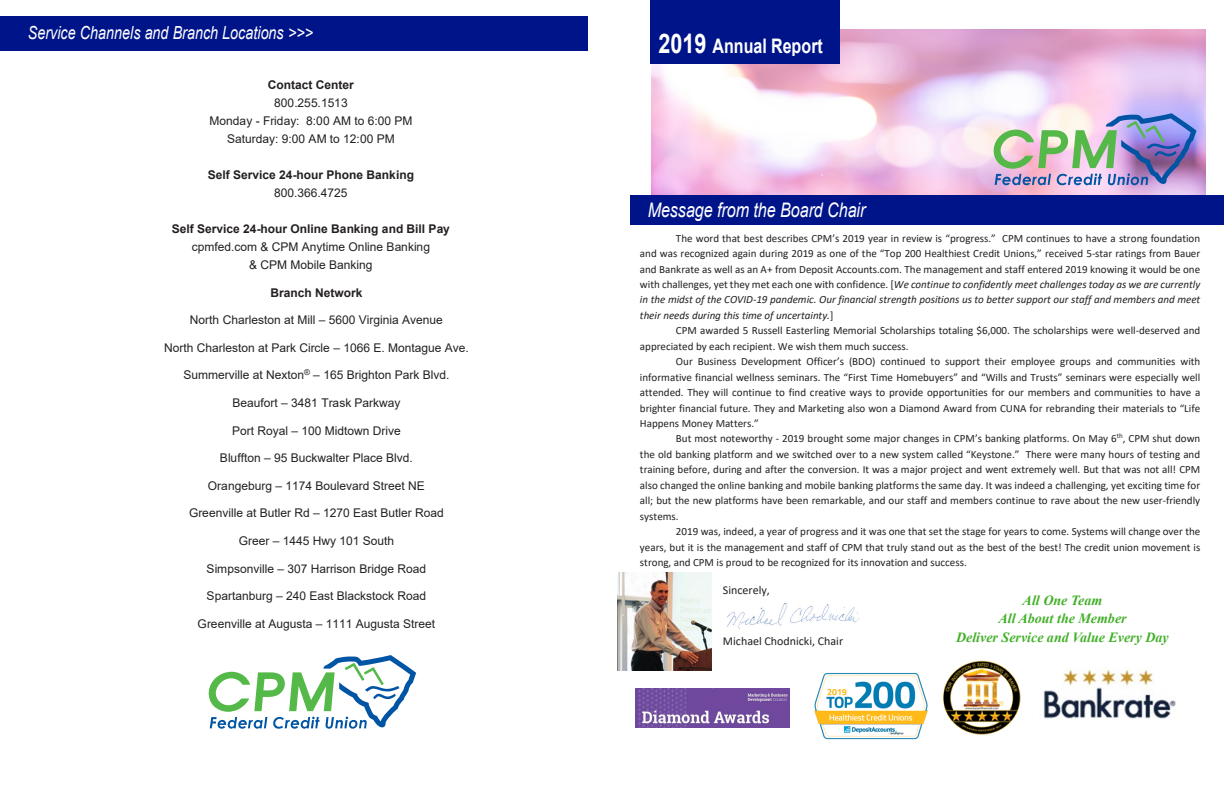
<style>
.page{position:relative;width:1224px;height:792px;background:#fff}
.page>*{position:absolute;margin:0;border:0;box-sizing:border-box;transform-origin:0 0}
.t1{font:italic 20px "Arial";letter-spacing:-.005em;color:#fff;scale:.8 1}
.t2{font:700 20px "Arial";color:#fffffe;scale:.8 1}
.t3{font:italic 18px "Arial";letter-spacing:.005em;color:#fff;scale:.8 1}
.t4{font:italic 700 14px/18.5px "Times New Roman";color:#43b02a;text-align:center}
.t5{font:12px "Arial";color:#212120}
.t6{font:12px/18px "Arial";letter-spacing:.005em;color:#231f20;text-align:center}
.t7{font:700 12px/18px "Arial";color:#231f20;text-align:center}
.t8{font:12px "Calibri";color:#231f20}
.t9{font:11px "Calibri";color:#212120}
.t10{font:italic 11px "Calibri";color:#212120}
.s1{font-weight:700}
.s2{font-weight:400}
.s3{font-size:27px}
.s4{font-style:normal}
</style>
<div class="page">
<img style="left:651px;top:30px;width:554px;height:166px">
<div style="left:0;top:16px;width:587px;height:35px;background:#001489"></div>
<div style="left:650px;top:0;width:190px;height:63px;background:#001489"></div>
<img style="left:726px;top:602px;width:133px;height:27px">
<div style="left:631px;top:196px;width:593px;height:29px;background:#001489"></div>
<img style="left:994px;top:113px;width:203px;height:72px">
<svg style="left:209px;top:655px;width:207px;height:74px"></svg>
<img style="left:814px;top:673px;width:114px;height:67px">
<img style="left:942px;top:660px;width:79px;height:75px">
<img style="left:1043px;top:667px;width:132px;height:52px">
<img style="left:635px;top:689px;width:155px;height:39px">
<img style="left:617px;top:573px;width:94px;height:97px">
<p class="t3" style="left:28px;top:21px;width:358px">Service Channels and Branch Locations &gt;&gt;&gt;</p>
<p class="t6" style="left:210px;top:75px;width:204px"><span class="s1">Contact Center<br></span>800.255.1513<br>Monday - Friday: 8:00 AM to 6:00 PM<br>Saturday: 9:00 AM to 12:00 PM</p>
<p class="t7" style="left:208px;top:165px;width:208px">Self Service 24-hour Phone Banking<br><span class="s2">800.366.4725</span></p>
<p class="t6" style="left:172px;top:219px;width:280px"><span class="s1">Self Service 24-hour Online Banking and Bill Pay </span>cpmfed.com &amp; CPM Anytime Online Banking<br>&amp; CPM Mobile Banking</p>
<p class="t7" style="left:270px;top:283px;width:94px">Branch Network</p>
<p class="t5" style="left:190px;top:312px;width:254px">North Charleston at Mill – 5600 Virginia Avenue</p>
<p class="t5" style="left:164px;top:339px;width:306px">North Charleston at Park Circle – 1066 E. Montague Ave.</p>
<p class="t5" style="left:183px;top:367px;width:268px">Summerville at Nexton<sup>®</sup> – 165 Brighton Park Blvd.</p>
<p class="t5" style="left:232px;top:394px;width:170px">Beaufort – 3481 Trask Parkway</p>
<p class="t5" style="left:232px;top:422px;width:170px">Port Royal – 100 Midtown Drive</p>
<p class="t5" style="left:220px;top:450px;width:194px">Bluffton – 95 Buckwalter Place Blvd.</p>
<p class="t5" style="left:208px;top:477px;width:218px">Orangeburg – 1174 Boulevard Street NE</p>
<p class="t5" style="left:189px;top:505px;width:256px">Greenville at Butler Rd – 1270 East Butler Road</p>
<p class="t5" style="left:239px;top:532px;width:157px">Greer – 1445 Hwy 101 South</p>
<p class="t5" style="left:207px;top:560px;width:221px">Simpsonville – 307 Harrison Bridge Road</p>
<p class="t5" style="left:207px;top:588px;width:221px">Spartanburg – 240 East Blackstock Road</p>
<p class="t5" style="left:198px;top:615px;width:239px">Greenville at Augusta – 1111 Augusta Street</p>
<p class="t2" style="left:659px;top:32px;width:207px"><span class="s3">2019</span> Annual Report</p>
<p class="t1" style="left:648px;top:197px;width:274px">Message from the Board Chair</p>
<p class="t9" style="left:676px;top:230px;width:526px">The word that best describes CPM’s 2019 year in review is “progress.” CPM continues to have a strong foundation</p>
<p class="t9" style="left:640px;top:246px;width:562px">and was recognized again during 2019 as one of the “Top 200 Healthiest Credit Unions,” received 5-star ratings from Bauer</p>
<p class="t9" style="left:640px;top:261px;width:562px">and Bankrate as well as an A+ from Deposit Accounts.com. The management and staff entered 2019 knowing it would be one</p>
<p class="t10" style="left:640px;top:277px;width:562px"><span class="s4">with challenges, yet they met each one with confidence. [</span>We continue to confidently meet challenges today as we are currently</p>
<p class="t10" style="left:640px;top:292px;width:562px">in the midst of the COVID-19 pandemic. Our financial strength positions us to better support our staff and members and meet</p>
<p class="t10" style="left:640px;top:308px;width:195px">their needs during this time of uncertainty.<span class="s4">]</span></p>
<p class="t9" style="left:676px;top:323px;width:526px">CPM awarded 5 Russell Easterling Memorial Scholarships totaling $6,000. The scholarships were well-deserved and</p>
<p class="t9" style="left:640px;top:339px;width:270px">appreciated by each recipient. We wish them much success.</p>
<p class="t9" style="left:676px;top:354px;width:526px">Our Business Development Officer’s (BDO) continued to support their employee groups and communities with</p>
<p class="t9" style="left:640px;top:369px;width:562px">informative financial wellness seminars. The “First Time Homebuyers” and “Wills and Trusts” seminars were especially well</p>
<p class="t9" style="left:640px;top:385px;width:562px">attended. They will continue to find creative ways to provide opportunities for our members and communities to have a</p>
<p class="t9" style="left:640px;top:400px;width:562px">brighter financial future. They and Marketing also won a Diamond Award from CUNA for rebranding their materials to “Life</p>
<p class="t9" style="left:640px;top:416px;width:120px">Happens Money Matters.”</p>
<p class="t9" style="left:676px;top:431px;width:526px">But most noteworthy - 2019 brought some major changes in CPM’s banking platforms. On May 6<sup>th</sup>, CPM shut down</p>
<p class="t9" style="left:640px;top:447px;width:562px">the old banking platform and we switched over to a new system called “Keystone.” There were many hours of testing and</p>
<p class="t9" style="left:640px;top:462px;width:562px">training before, during and after the conversion. It was a major project and went extremely well. But that was not all! CPM</p>
<p class="t9" style="left:640px;top:477px;width:562px">also changed the online banking and mobile banking platforms the same day. It was indeed a challenging, yet exciting time for</p>
<p class="t9" style="left:640px;top:493px;width:562px">all; but the new platforms have been remarkable, and our staff and members continue to rave about the new user-friendly</p>
<p class="t9" style="left:640px;top:508px;width:40px">systems.</p>
<p class="t9" style="left:676px;top:524px;width:526px">2019 was, indeed, a year of progress and it was one that set the stage for years to come. Systems will change over the</p>
<p class="t9" style="left:640px;top:539px;width:562px">years, but it is the management and staff of CPM that truly stand out as the best of the best! The credit union movement is</p>
<p class="t9" style="left:640px;top:555px;width:328px">strong, and CPM is proud to be recognized for its innovation and success.</p>
<p class="t8" style="left:723px;top:582px;width:49px">Sincerely,</p>
<p class="t8" style="left:723px;top:632px;width:122px">Michael Chodnicki, Chair</p>
<p class="t4" style="left:956px;top:590px;width:214px">All One Team<br>All About the Member<br>Deliver Service and Value Every Day</p>
</div>
